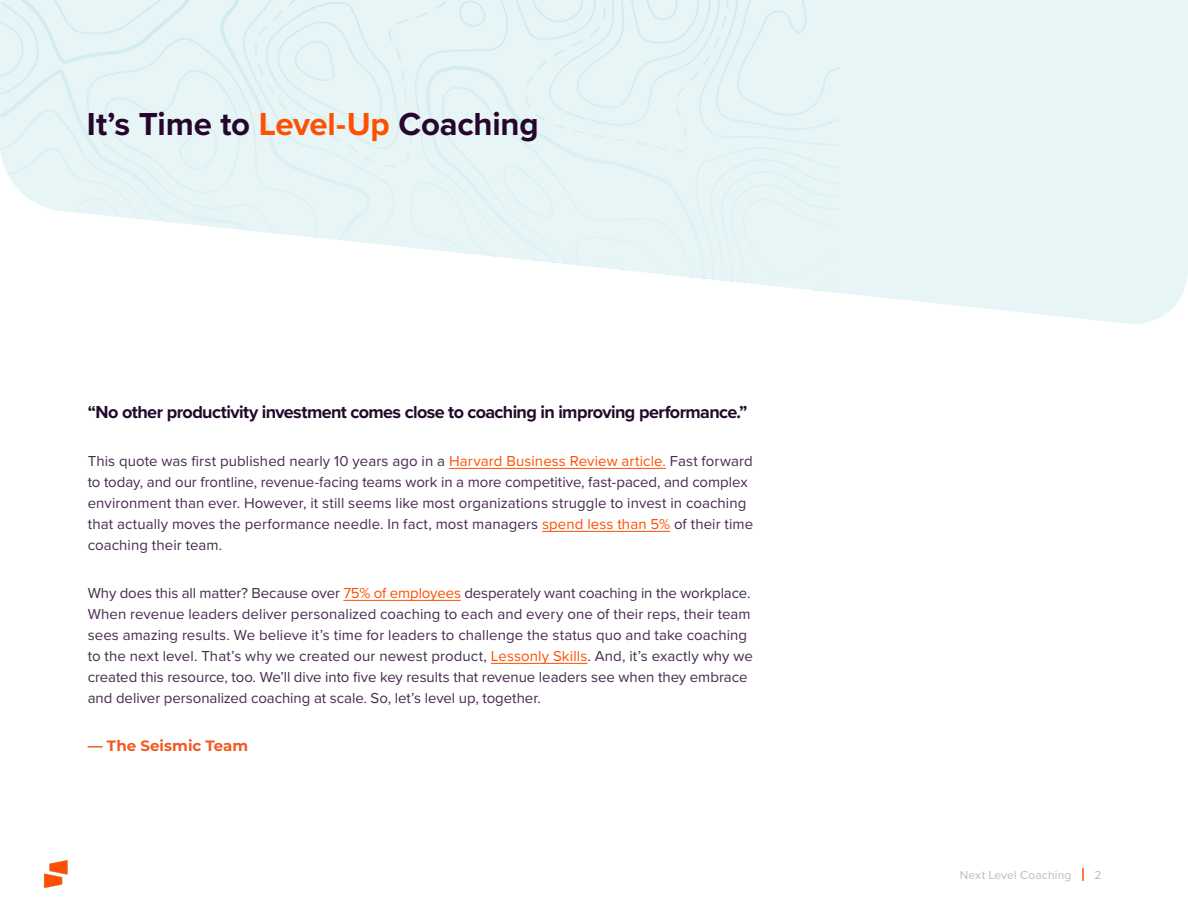
<style>
.page{position:relative;width:1188px;height:918px;background:#fff}
.page>*{position:absolute;margin:0;border:0;box-sizing:border-box;transform-origin:0 0}
.Large_Callout{font:700 33px "Proxima Nova";letter-spacing:-.01em;color:#26062d}
.Body{font:700 18px "Proxima Nova";letter-spacing:-.035em;color:#22092b}
.Body-2{font:15px/21px "Proxima Nova";letter-spacing:.005em;color:#472b4d}
.Body-3{font:700 15px "Montserrat";color:#f15a22}
.t1{font:12px "Proxima Nova";letter-spacing:.015em;color:#bcbcbc}
.s1{color:#fe5000}
</style>
<div class="page">
<img style="left:43px;top:860px;width:25px;height:28px">
<svg style="left:1082px;top:868px;width:2px;height:13px"></svg>
<hr style="left:449px;top:468px;width:217px;height:1px;background:#fe5000">
<hr style="left:542px;top:531px;width:128px;height:1px;background:#fe5000">
<hr style="left:343px;top:600px;width:118px;height:1px;background:#fe5000">
<hr style="left:491px;top:663px;width:96px;height:1px;background:#fe5000">
<svg style="left:0;top:0;width:1188px;height:324px;fill:#e7f5f6"></svg>
<p class="Large_Callout" style="left:87px;top:100px;width:453px">It’s Time to <span class="s1">Level-Up</span> Coaching</p>
<p class="Body" style="left:88px;top:399px;width:661px">“No other productivity investment comes close to coaching in improving performance.”</p>
<p class="Body-2" style="left:88px;top:450px;width:667px">This quote was first published nearly 10 years ago in a <span class="s1">Harvard Business Review article.</span> Fast forward to today, and our frontline, revenue-facing teams work in a more competitive, fast-paced, and complex environment than ever. However, it still seems like most organizations struggle to invest in coaching that actually moves the performance needle. In fact, most managers <span class="s1">spend less than 5%</span> of their time coaching their team.</p>
<p class="Body-2" style="left:88px;top:582px;width:667px">Why does this all matter? Because over <span class="s1">75% of employees</span> desperately want coaching in the workplace.<br>When revenue leaders deliver personalized coaching to each and every one of their reps, their team sees amazing results. We believe it’s time for leaders to challenge the status quo and take coaching to the next level. That’s why we created our newest product, <span class="s1">Lessonly Skills</span>. And, it’s exactly why we created this resource, too. We’ll dive into five key results that revenue leaders see when they embrace and deliver personalized coaching at scale. So, let’s level up, together.</p>
<p class="Body-3" style="left:88px;top:735px;width:162px">— The Seismic Team</p>
<p class="t1" style="left:960px;top:866px;width:113px">Next Level Coaching</p>
<p class="t1" style="left:1095px;top:866px;width:9px">2</p>
</div>
